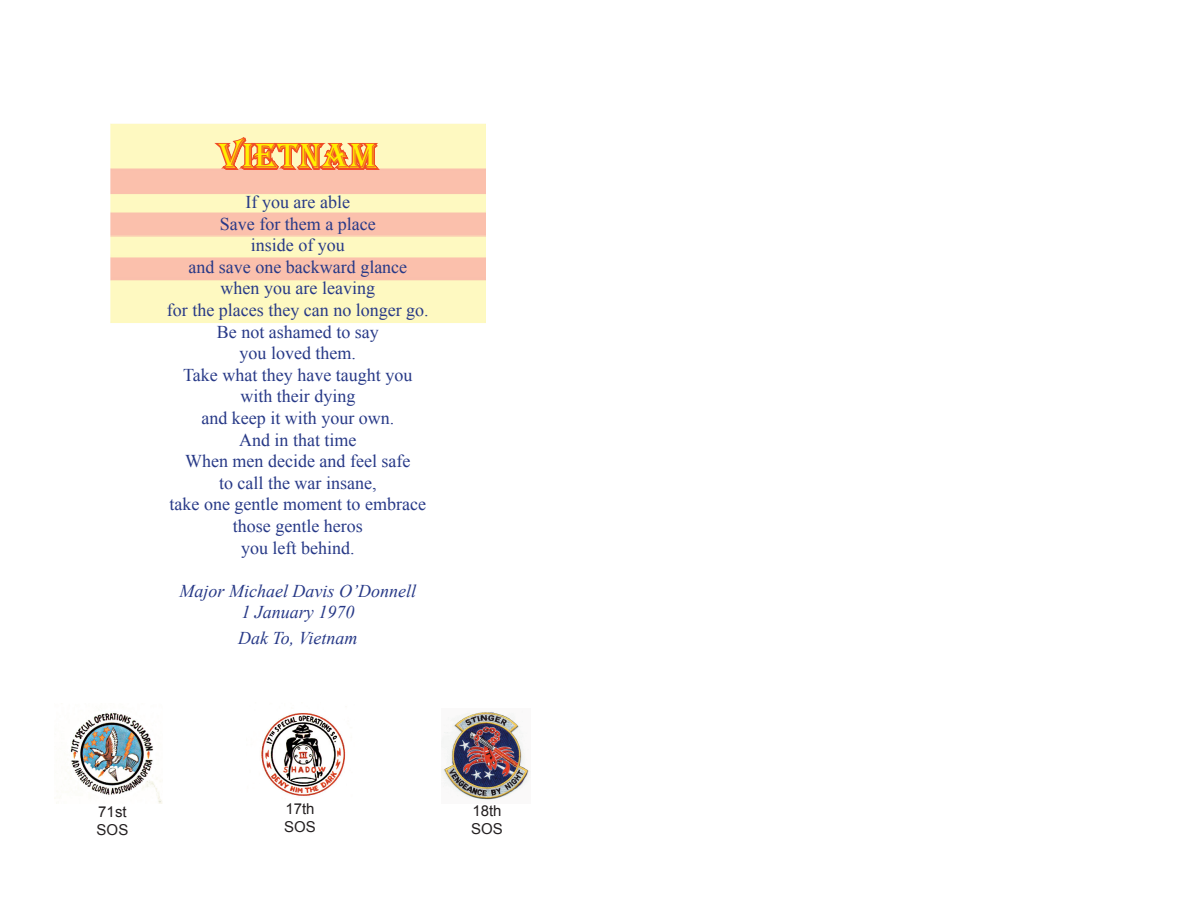
<style>
.page{position:relative;width:1188px;height:918px;background:#fff}
.page>*{position:absolute;margin:0;border:0;box-sizing:border-box;transform-origin:0 0}
.t1{font:36px "Algerian";letter-spacing:.025em;color:#fff101}
.t2{font:18px/21.6px "Times New Roman";color:#273987;text-align:center}
.t3{font:italic 18px/21.6px "Times New Roman";color:#273987;text-align:center}
.t4{font:15px/18px "Arial";color:#231f20}
</style>
<div class="page">
<svg style="left:210px;top:131px;width:173px;height:44px;background:#f7a97e"></svg>
<img style="left:54px;top:713px;width:108px;height:90px">
<img style="left:261px;top:713px;width:85px;height:83px">
<img style="left:442px;top:712px;width:88px;height:88px">
<h1 class="t1" style="left:219px;top:137px;width:159px">VIETNAM</h1>
<p class="t2" style="left:167px;top:191px;width:263px">If you are able<br>Save for them a place<br>inside of you<br>and save one backward glance when you are leaving<br>for the places they can no longer go.<br>Be not ashamed to say<br>you loved them.<br>Take what they have taught you with their dying<br>and keep it with your own.<br>And in that time<br>When men decide and feel safe<br>to call the war insane,<br>take one gentle moment to embrace those gentle heros<br>you left behind.</p>
<p class="t3" style="left:180px;top:580px;width:238px">Major Michael Davis O’Donnell<br>1 January 1970</p>
<p class="t3" style="left:238px;top:626px;width:121px">Dak To, Vietnam</p>
<p class="t4" style="left:97px;top:803px;width:33px">71st<br>SOS</p>
<p class="t4" style="left:284px;top:800px;width:33px">17th<br>SOS</p>
<p class="t4" style="left:471px;top:802px;width:33px">18th<br>SOS</p>
</div>
